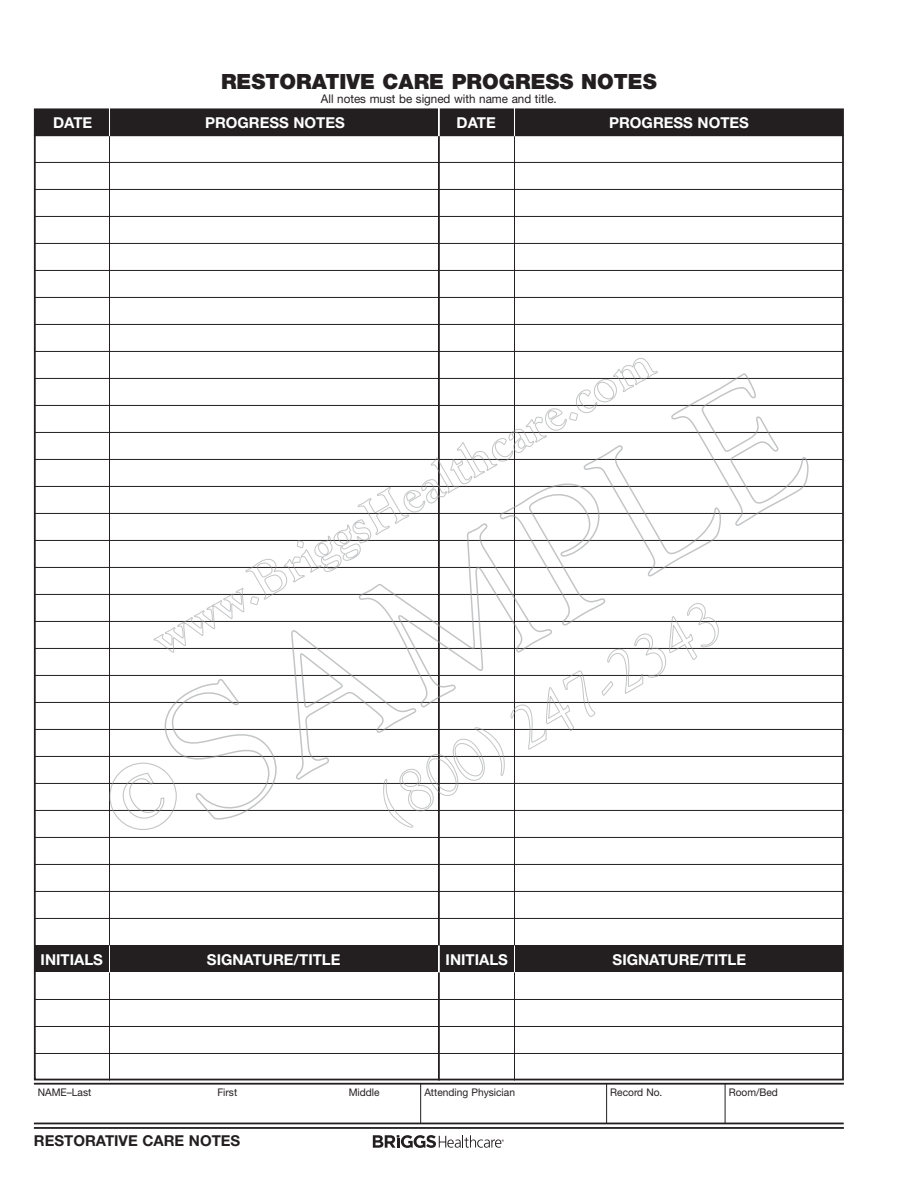
<style>
.page{position:relative;width:918px;height:1188px;background:#fff}
.page>*{position:absolute;margin:0;border:0;box-sizing:border-box;transform-origin:0 0}
.t1{font:900 21px "Helvetica Neue LT Std";color:#231f20}
.t2{font:700 15px "Helvetica Neue LT Std";color:#fff}
.t3{font:700 15px "Helvetica Neue LT Std";color:#231f20}
.t4{font:12px "Helvetica Neue LT Std";color:#231f20}
.t5{font:10.5px "Helvetica Neue LT Std";color:#231f20}
</style>
<div class="page">
<div style="left:35px;top:945px;width:808px;height:27px;background:#231f20"></div>
<div style="left:35px;top:109px;width:808px;height:26px;background:#231f20"></div>
<hr style="left:34px;top:134px;width:810px;height:2px;background:#231f20">
<hr style="left:35px;top:162px;width:808px;height:1px;background:#231f20">
<hr style="left:35px;top:189px;width:808px;height:1px;background:#231f20">
<hr style="left:35px;top:216px;width:808px;height:1px;background:#231f20">
<hr style="left:35px;top:243px;width:808px;height:1px;background:#231f20">
<hr style="left:35px;top:270px;width:808px;height:1px;background:#231f20">
<hr style="left:35px;top:297px;width:808px;height:1px;background:#231f20">
<hr style="left:35px;top:324px;width:808px;height:1px;background:#231f20">
<hr style="left:35px;top:351px;width:808px;height:1px;background:#231f20">
<hr style="left:35px;top:378px;width:808px;height:1px;background:#231f20">
<hr style="left:35px;top:405px;width:808px;height:1px;background:#231f20">
<hr style="left:35px;top:432px;width:808px;height:1px;background:#231f20">
<hr style="left:35px;top:459px;width:808px;height:1px;background:#231f20">
<hr style="left:35px;top:486px;width:808px;height:1px;background:#231f20">
<hr style="left:35px;top:513px;width:808px;height:1px;background:#231f20">
<hr style="left:35px;top:540px;width:808px;height:1px;background:#231f20">
<hr style="left:35px;top:567px;width:808px;height:1px;background:#231f20">
<hr style="left:35px;top:594px;width:808px;height:1px;background:#231f20">
<hr style="left:35px;top:621px;width:808px;height:1px;background:#231f20">
<hr style="left:35px;top:648px;width:808px;height:1px;background:#231f20">
<hr style="left:35px;top:675px;width:808px;height:1px;background:#231f20">
<hr style="left:35px;top:702px;width:808px;height:1px;background:#231f20">
<hr style="left:35px;top:729px;width:808px;height:1px;background:#231f20">
<hr style="left:35px;top:756px;width:808px;height:1px;background:#231f20">
<hr style="left:35px;top:783px;width:808px;height:1px;background:#231f20">
<hr style="left:35px;top:810px;width:808px;height:1px;background:#231f20">
<hr style="left:35px;top:837px;width:808px;height:1px;background:#231f20">
<hr style="left:35px;top:864px;width:808px;height:1px;background:#231f20">
<hr style="left:35px;top:891px;width:808px;height:1px;background:#231f20">
<hr style="left:35px;top:918px;width:808px;height:1px;background:#231f20">
<hr style="left:35px;top:999px;width:808px;height:1px;background:#231f20">
<hr style="left:35px;top:1026px;width:808px;height:1px;background:#231f20">
<hr style="left:35px;top:1053px;width:808px;height:1px;background:#231f20">
<hr style="left:438px;top:108px;width:2px;height:972px;background:#231f20">
<hr style="left:109px;top:108px;width:1px;height:972px;background:#231f20">
<hr style="left:514px;top:108px;width:1px;height:972px;background:#231f20">
<svg style="left:109px;top:945px;width:1px;height:27px"></svg>
<hr style="left:438px;top:945px;width:2px;height:27px;background:#fff">
<svg style="left:514px;top:945px;width:1px;height:27px"></svg>
<svg style="left:373px;top:1135px;width:131px;height:13px"></svg>
<hr style="left:34px;top:1083px;width:810px;height:2px;background:#231f20">
<hr style="left:34px;top:1123px;width:810px;height:1px;background:#231f20">
<hr style="left:34px;top:1127px;width:810px;height:2px;background:#231f20">
<hr style="left:420px;top:1084px;width:1px;height:39px;background:#231f20">
<hr style="left:725px;top:1084px;width:1px;height:39px;background:#231f20">
<hr style="left:606px;top:1084px;width:1px;height:39px;background:#231f20">
<svg style="left:109px;top:108px;width:1px;height:28px"></svg>
<hr style="left:438px;top:108px;width:2px;height:28px;background:#fff">
<svg style="left:514px;top:108px;width:1px;height:28px"></svg>
<svg style="left:120px;top:358px;width:689px;height:471px"></svg>
<h1 class="t1" style="left:221px;top:69px;width:437px">RESTORATIVE CARE PROGRESS NOTES</h1>
<p class="t4" style="left:321px;top:91px;width:237px">All notes must be signed with name and title.</p>
<p class="t2" style="left:53px;top:113px;width:41px">DATE</p>
<p class="t2" style="left:205px;top:113px;width:141px">PROGRESS NOTES</p>
<p class="t2" style="left:457px;top:113px;width:41px">DATE</p>
<p class="t2" style="left:609px;top:113px;width:141px">PROGRESS NOTES</p>
<p class="t2" style="left:41px;top:950px;width:64px">INITIALS</p>
<p class="t2" style="left:207px;top:950px;width:135px">SIGNATURE/TITLE</p>
<p class="t2" style="left:446px;top:950px;width:64px">INITIALS</p>
<p class="t2" style="left:613px;top:950px;width:135px">SIGNATURE/TITLE</p>
<p class="t5" style="left:38px;top:1086px;width:55px">NAME–Last</p>
<p class="t5" style="left:217px;top:1086px;width:21px">First</p>
<p class="t5" style="left:349px;top:1086px;width:32px">Middle</p>
<p class="t5" style="left:424px;top:1086px;width:92px">Attending Physician</p>
<p class="t5" style="left:610px;top:1086px;width:54px">Record No.</p>
<p class="t5" style="left:729px;top:1086px;width:51px">Room/Bed</p>
<p class="t3" style="left:34px;top:1131px;width:208px">RESTORATIVE CARE NOTES</p>
</div>
